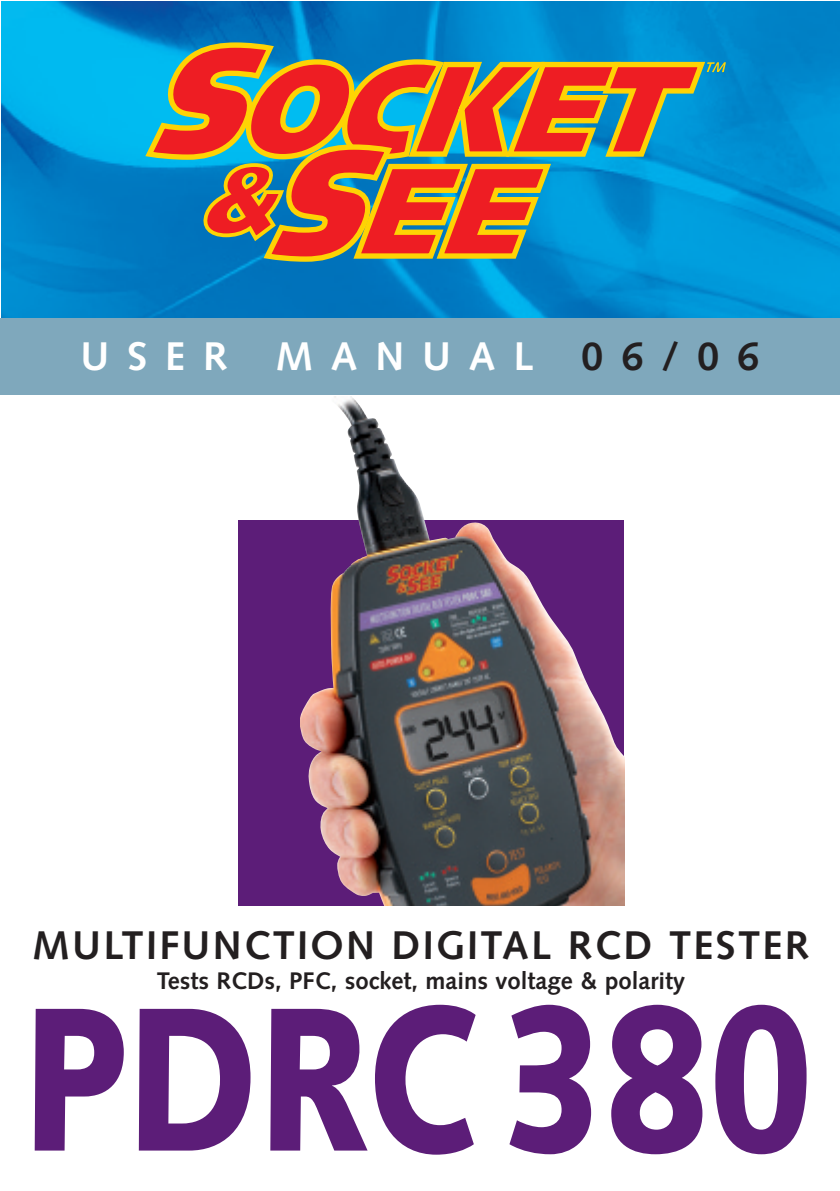
<style>
.page{position:relative;width:840px;height:1191px;background:#fff}
.page>*{position:absolute;margin:0;border:0;box-sizing:border-box;transform-origin:0 0}
.t1{font:900 204.8px "Syntax";letter-spacing:-.015em;color:#5c1d78;scale:.8 1}
.t2{font:700 40px "Syntax";letter-spacing:.055em;color:#231f20}
.t3{font:700 40px "Syntax";letter-spacing:.445em;color:#fff}
.t4{font:700 24px "Syntax";color:#231f20}
.s1{color:#231f20}
</style>
<div class="page">
<img style="left:2px;top:1px;width:837px;height:317px">
<svg style="left:141px;top:40px;width:584px;height:224px;background:#7e7572"></svg>
<div style="left:238px;top:520px;width:385px;height:385px;background:#5c1d78"></div>
<img style="left:300px;top:397px;width:324px;height:508px">
<div style="left:0;top:318px;width:839px;height:76px;background:#7fa8bc"></div>
<h2 class="t3" style="left:81px;top:340px;width:679px">USER MANUAL <span class="s1">06/06</span></h2>
<h2 class="t2" style="left:32px;top:929px;width:778px">MULTIFUNCTION DIGITAL RCD TESTER</h2>
<p class="t4" style="left:157px;top:971px;width:529px">Tests RCDs, PFC, socket, mains voltage &amp; polarity</p>
<h1 class="t1" style="left:22px;top:997px;width:990px">PDRC 380</h1>
</div>
